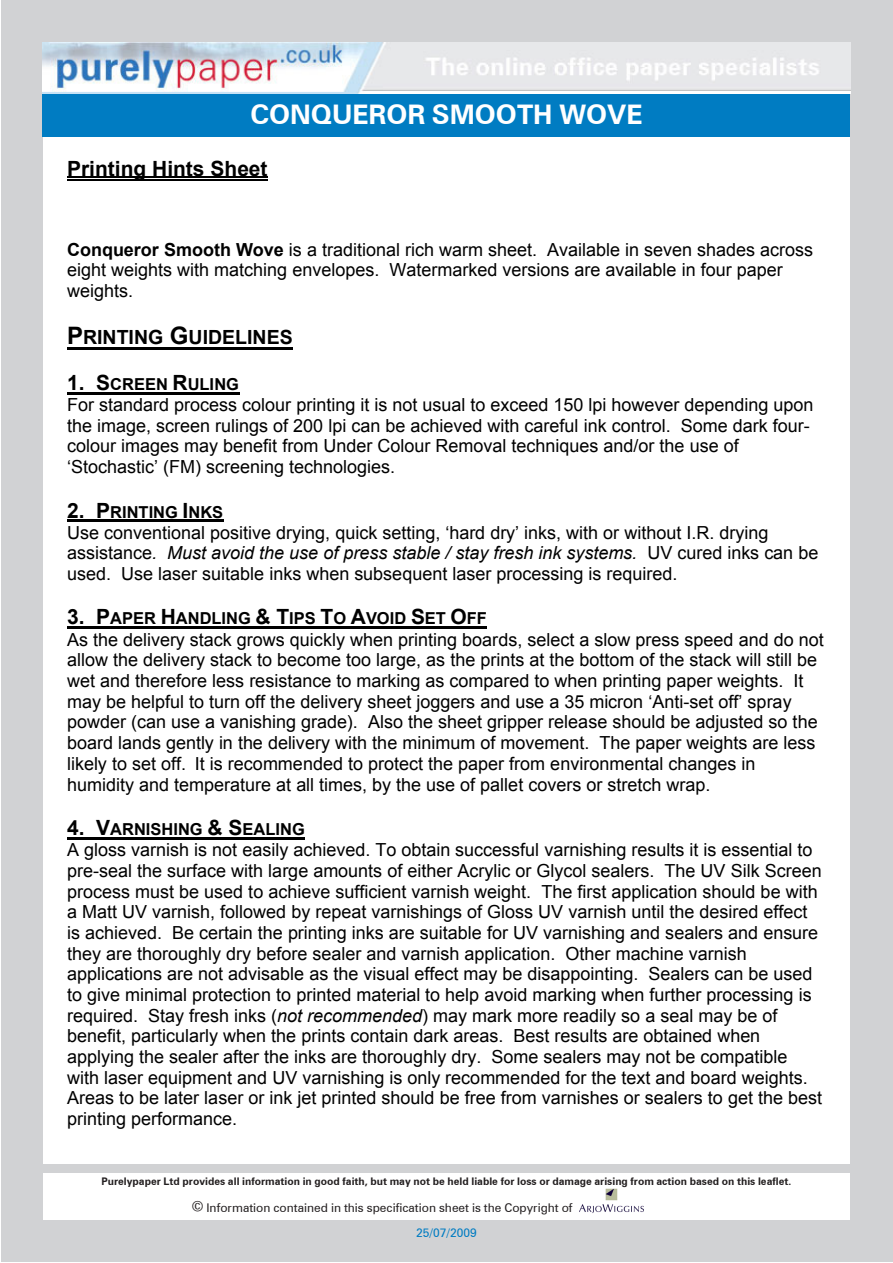
<style>
.page{position:relative;width:893px;height:1263px;background:#fff}
.page>*{position:absolute;margin:0;border:0;box-sizing:border-box;transform-origin:0 0}
.t1{font:700 27px "Zurich Greek BT";color:#fff}
.t2{font:700 21px "Arial";color:#000}
.t3{font:700 19.5px "Arial";color:#000}
.t4{font:18px/20.7px "Arial";color:#000}
.t5{font:700 16.5px "Arial";color:#000}
.t6{font:12px "Zurich Greek BT";color:#231f20}
.t7{font:12px "Zurich Greek BT";color:#007cc2}
.t8{font:700 10.5px "Zurich Greek BT";color:#231f20}
.s1{font-weight:700}
.s2{font-size:24px}
.s3{font-size:21px}
.s4{font-style:italic}
</style>
<div class="page">
<div style="left:1px;top:1px;width:891px;height:1261px;background:#d1d2d4"></div>
<div style="left:43px;top:43px;width:807px;height:1177px;background:#fff"></div>
<div style="left:43px;top:95px;width:807px;height:42px;background:#007cc2"></div>
<img style="left:43px;top:43px;width:807px;height:50px">
<hr style="left:67px;top:176px;width:201px;height:2px;background:#000">
<hr style="left:67px;top:179px;width:201px;height:1px;background:#000">
<hr style="left:67px;top:347px;width:226px;height:2px;background:#000">
<hr style="left:67px;top:392px;width:172px;height:2px;background:#000">
<hr style="left:67px;top:520px;width:156px;height:2px;background:#000">
<hr style="left:67px;top:627px;width:420px;height:2px;background:#000">
<hr style="left:67px;top:837px;width:238px;height:2px;background:#000">
<div style="left:43px;top:1164px;width:807px;height:8px;background:#d1d2d4"></div>
<img style="left:580px;top:1188px;width:64px;height:25px">
<h1 class="t1" style="left:250px;top:98px;width:394px">CONQUEROR SMOOTH WOVE</h1>
<p class="t2" style="left:67px;top:154px;width:202px">Printing Hints Sheet</p>
<p class="t4" style="left:67px;top:239px;width:747px"><span class="s1">Conqueror Smooth Wove</span> is a traditional rich warm sheet. Available in seven shades across eight weights with matching envelopes. Watermarked versions are available in four paper weights.</p>
<p class="t3" style="left:67px;top:325px;width:227px"><span class="s2">P</span>RINTING <span class="s2">G</span>UIDELINES</p>
<p class="t5" style="left:67px;top:373px;width:173px"><span class="s3">1. S</span>CREEN <span class="s3">R</span>ULING</p>
<p class="t4" style="left:67px;top:394px;width:748px">For standard process colour printing it is not usual to exceed 150 lpi however depending upon the image, screen rulings of 200 lpi can be achieved with careful ink control. Some dark four&shy;colour images may benefit from Under Colour Removal techniques and/or the use of ‘Stochastic’ (FM) screening technologies.</p>
<p class="t5" style="left:67px;top:501px;width:158px"><span class="s3">2. P</span>RINTING <span class="s3">I</span>NKS</p>
<p class="t4" style="left:67px;top:522px;width:753px">Use conventional positive drying, quick setting, ‘hard dry’ inks, with or without I.R. drying assistance<span class="s4">. Must avoid the use of press stable / stay fresh ink systems.</span> UV cured inks can be used. Use laser suitable inks when subsequent laser processing is required.</p>
<p class="t5" style="left:67px;top:608px;width:421px"><span class="s3">3. P</span>APER <span class="s3">H</span>ANDLING <span class="s3">&amp; T</span>IPS <span class="s3">T</span>O <span class="s3">A</span>VOID <span class="s3">S</span>ET <span class="s3">O</span>FF</p>
<p class="t4" style="left:67px;top:629px;width:758px">As the delivery stack grows quickly when printing boards, select a slow press speed and do not allow the delivery stack to become too large, as the prints at the bottom of the stack will still be wet and therefore less resistance to marking as compared to when printing paper weights. It may be helpful to turn off the delivery sheet joggers and use a 35 micron ‘Anti-set off’ spray powder (can use a vanishing grade). Also the sheet gripper release should be adjusted so the board lands gently in the delivery with the minimum of movement. The paper weights are less likely to set off. It is recommended to protect the paper from environmental changes in humidity and temperature at all times, by the use of pallet covers or stretch wrap.</p>
<p class="t5" style="left:67px;top:818px;width:239px"><span class="s3">4. V</span>ARNISHING <span class="s3">&amp; S</span>EALING</p>
<p class="t4" style="left:67px;top:840px;width:756px">A gloss varnish is not easily achieved. To obtain successful varnishing results it is essential to pre-seal the surface with large amounts of either Acrylic or Glycol sealers. The UV Silk Screen process must be used to achieve sufficient varnish weight. The first application should be with a Matt UV varnish, followed by repeat varnishings of Gloss UV varnish until the desired effect is achieved. Be certain the printing inks are suitable for UV varnishing and sealers and ensure they are thoroughly dry before sealer and varnish application. Other machine varnish applications are not advisable as the visual effect may be disappointing. Sealers can be used to give minimal protection to printed material to help avoid marking when further processing is required. Stay fresh inks (<span class="s4">not recommended</span>) may mark more readily so a seal may be of benefit, particularly when the prints contain dark areas. Best results are obtained when applying the sealer after the inks are thoroughly dry. Some sealers may not be compatible with laser equipment and UV varnishing is only recommended for the text and board weights.<br>Areas to be later laser or ink jet printed should be free from varnishes or sealers to get the best printing performance.</p>
<p class="t8" style="left:102px;top:1175px;width:691px">Purelypaper Ltd provides all information in good faith, but may not be held liable for loss or damage arising from action based on this leaflet.</p>
<p class="t6" style="left:192px;top:1201px;width:382px"><span class="s3">©</span> Information contained in this specification sheet is the Copyright of</p>
<p class="t7" style="left:416px;top:1226px;width:62px">25/07/2009</p>
</div>
